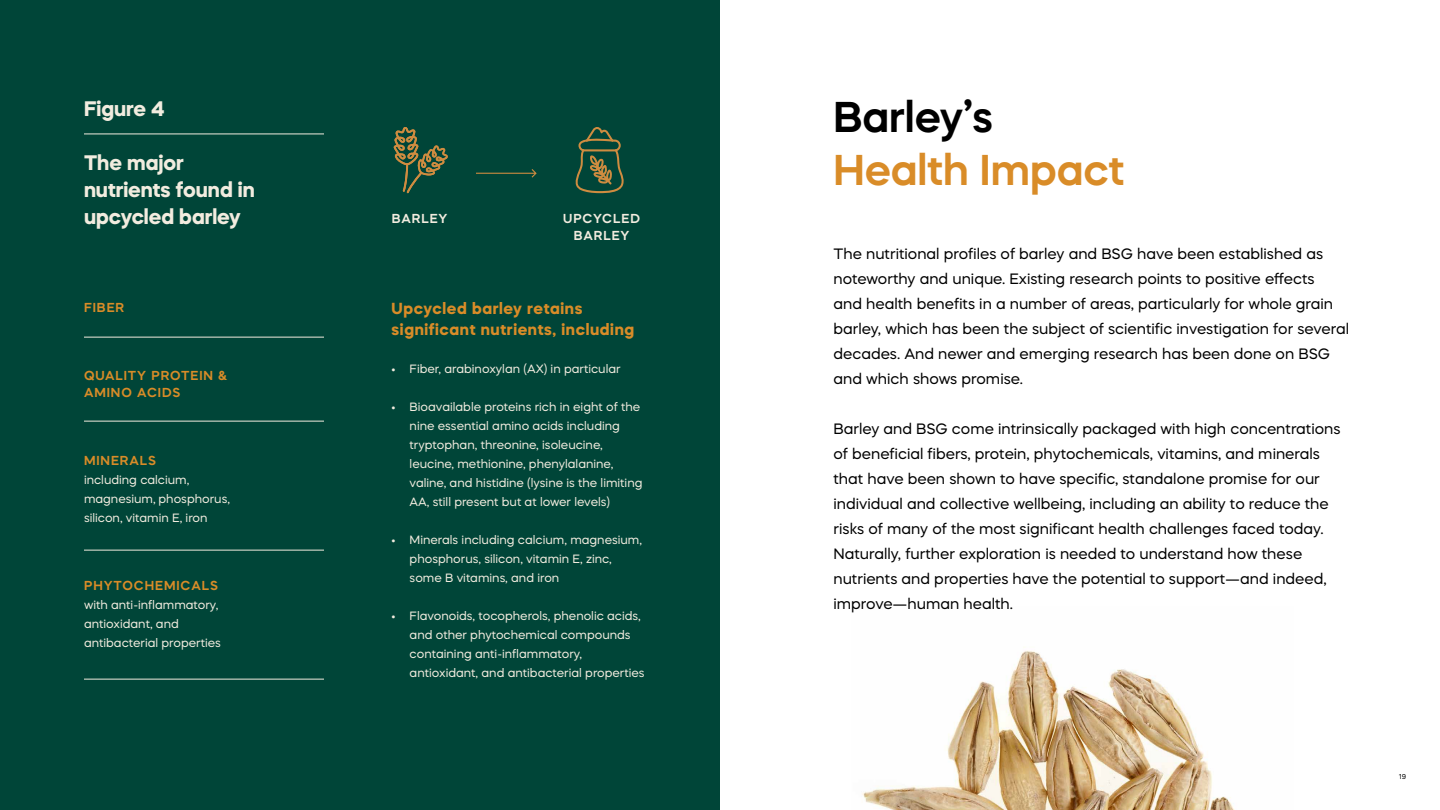
<style>
.page{position:relative;width:1440px;height:810px;background:#fff}
.page>*{position:absolute;margin:0;border:0;box-sizing:border-box;transform-origin:0 0}
.t1{font:600 43px "Mazzard H";color:#d98c28}
.t2{font:600 43px "Mazzard H";color:#000}
.t3{font:700 21px/27px "Mazzard H";color:#f2ecdf}
.t4{font:700 16px/21px "Mazzard H";letter-spacing:.04em;color:#d98c28}
.t5{font:15px/25px "Mazzard H";color:#000}
.t6{font:600 13px/17px "Mazzard H";letter-spacing:.07em;color:#d98c28}
.t7{font:600 13px/17px "Mazzard H";letter-spacing:.07em;color:#f2ecdf;text-align:center}
.t8{font:12px/19px "Mazzard H";color:#f2ecdf}
.t9{font:7px "Mazzard H";color:#000}
</style>
<div class="page">
<img style="left:862px;top:647px;width:373px;height:163px">
<div style="left:0;top:0;width:720px;height:810px;background:#004538"></div>
<svg style="left:476px;top:169px;width:61px;height:9px"></svg>
<svg style="left:394px;top:127px;width:54px;height:66px"></svg>
<svg style="left:575px;top:127px;width:49px;height:66px"></svg>
<hr style="left:84px;top:337px;width:240px;height:1px;background:#f2ecdf">
<hr style="left:84px;top:421px;width:240px;height:1px;background:#f2ecdf">
<hr style="left:84px;top:550px;width:240px;height:1px;background:#f2ecdf">
<hr style="left:84px;top:679px;width:240px;height:1px;background:#f2ecdf">
<hr style="left:84px;top:134px;width:240px;height:1px;background:#f2ecdf">
<h2 class="t3" style="left:84px;top:95px;width:82px">Figure 4</h2>
<h2 class="t3" style="left:84px;top:149px;width:172px">The major nutrients found in upcycled barley</h2>
<p class="t6" style="left:84px;top:298px;width:42px">FIBER</p>
<p class="t6" style="left:84px;top:366px;width:145px">QUALITY PROTEIN &amp;<br>AMINO ACIDS</p>
<p class="t6" style="left:84px;top:451px;width:74px">MINERALS</p>
<p class="t8" style="left:84px;top:470px;width:148px">including calcium, magnesium, phosphorus, silicon, vitamin E, iron</p>
<p class="t6" style="left:84px;top:576px;width:135px">PHYTOCHEMICALS</p>
<p class="t8" style="left:84px;top:595px;width:138px">with anti-inflammatory, antioxidant, and antibacterial properties</p>
<p class="t7" style="left:392px;top:210px;width:57px">BARLEY</p>
<p class="t7" style="left:563px;top:210px;width:78px">UPCYCLED<br>BARLEY</p>
<p class="t4" style="left:392px;top:297px;width:244px">Upcycled barley retains significant nutrients, including</p>
<p class="t8" style="left:392px;top:359px;width:231px">• Fiber, arabinoxylan (AX) in particular</p>
<p class="t8" style="left:410px;top:397px;width:234px;text-indent:-18px">• Bioavailable proteins rich in eight of the nine essential amino acids including tryptophan, threonine, isoleucine, leucine, methionine, phenylalanine, valine, and histidine (lysine is the limiting AA, still present but at lower levels)</p>
<p class="t8" style="left:410px;top:530px;width:234px;text-indent:-18px">• Minerals including calcium, magnesium, phosphorus, silicon, vitamin E, zinc, some B vitamins, and iron</p>
<p class="t8" style="left:410px;top:606px;width:236px;text-indent:-18px">• Flavonoids, tocopherols, phenolic acids, and other phytochemical compounds containing anti-inflammatory, antioxidant, and antibacterial properties</p>
<h1 class="t2" style="left:834px;top:89px;width:161px">Barley’s</h1>
<h1 class="t1" style="left:834px;top:142px;width:292px">Health Impact</h1>
<p class="t5" style="left:834px;top:241px;width:517px">The nutritional profiles of barley and BSG have been established as noteworthy and unique. Existing research points to positive effects<br>and health benefits in a number of areas, particularly for whole grain barley, which has been the subject of scientific investigation for several decades. And newer and emerging research has been done on BSG and which shows promise.</p>
<p class="t5" style="left:834px;top:416px;width:509px">Barley and BSG come intrinsically packaged with high concentrations of beneficial fibers, protein, phytochemicals, vitamins, and minerals that have been shown to have specific, standalone promise for our individual and collective wellbeing, including an ability to reduce the risks of many of the most significant health challenges faced today.<br>Naturally, further exploration is needed to understand how these nutrients and properties have the potential to support—and indeed, improve—human health.</p>
<p class="t9" style="left:1399px;top:772px;width:9px">19</p>
</div>
